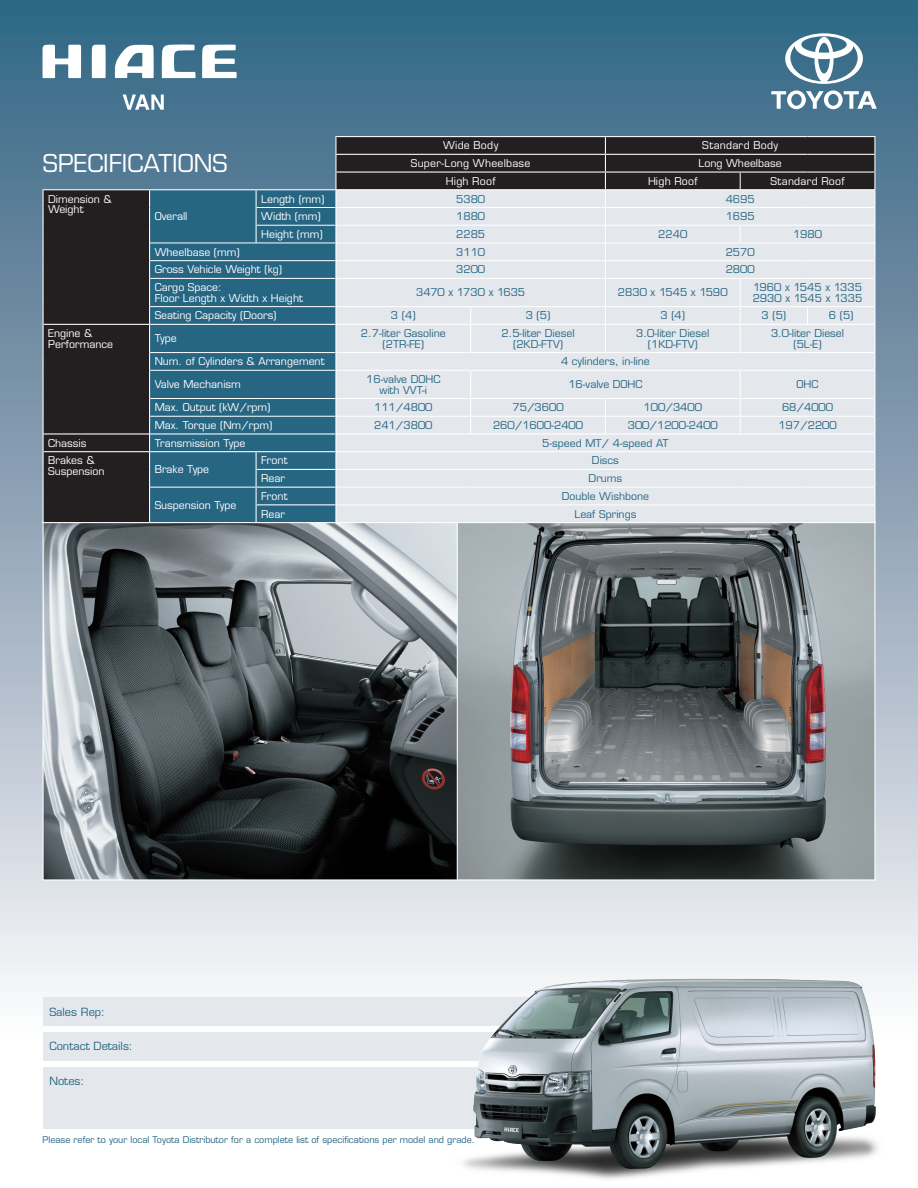
<style>
.page{position:relative;width:918px;height:1188px;background:#fff}
.page>*{position:absolute;margin:0;border:0;box-sizing:border-box;transform-origin:0 0}
.t1{font:24px "Eurostile LT Std";color:#fff}
.t2{font:11.1px "Eurostile LT Std";color:#266683}
.t3{font:10.5px/10.5px "Eurostile LT Std";color:#266683;text-align:center}
.t4{font:10.5px/10.5px "Eurostile LT Std";color:#fff}
.t5{font:10.5px "Eurostile LT Std";letter-spacing:.025em;color:#fff}
.t6{font:10.5px "Eurostile LT Std";letter-spacing:.02em;color:#fff}
.t7{font:9px "Eurostile LT Std";color:#266683}
</style>
<div class="page">
<div style="left:0;top:0;width:918px;height:1188px;background:linear-gradient(to bottom,#336181,#fff)"></div>
<div style="left:43px;top:997px;width:654px;height:29px;background:#e4e8ed"></div>
<div style="left:43px;top:1032px;width:654px;height:29px;background:#e4e8ed"></div>
<div style="left:43px;top:1067px;width:654px;height:62px;background:#e4e8ed"></div>
<img style="left:45px;top:523px;width:412px;height:355px">
<img style="left:459px;top:523px;width:414px;height:355px">
<div style="left:150px;top:190px;width:185px;height:332px;background:#266683"></div>
<hr style="left:257px;top:207px;width:78px;height:1px;background:#fff">
<hr style="left:257px;top:225px;width:78px;height:1px;background:#fff">
<hr style="left:150px;top:243px;width:106px;height:1px;background:#fff">
<hr style="left:256px;top:243px;width:79px;height:1px;background:#fff">
<hr style="left:150px;top:260px;width:106px;height:1px;background:#fff">
<hr style="left:256px;top:260px;width:79px;height:1px;background:#fff">
<hr style="left:150px;top:278px;width:106px;height:1px;background:#fff">
<hr style="left:256px;top:278px;width:79px;height:1px;background:#fff">
<hr style="left:150px;top:306px;width:106px;height:1px;background:#fff">
<hr style="left:256px;top:306px;width:79px;height:1px;background:#fff">
<hr style="left:150px;top:352px;width:106px;height:1px;background:#fff">
<hr style="left:256px;top:352px;width:79px;height:1px;background:#fff">
<hr style="left:150px;top:370px;width:106px;height:1px;background:#fff">
<hr style="left:256px;top:370px;width:79px;height:1px;background:#fff">
<hr style="left:150px;top:398px;width:106px;height:1px;background:#fff">
<hr style="left:256px;top:398px;width:79px;height:1px;background:#fff">
<hr style="left:150px;top:416px;width:106px;height:1px;background:#fff">
<hr style="left:256px;top:416px;width:79px;height:1px;background:#fff">
<hr style="left:150px;top:487px;width:106px;height:1px;background:#fff">
<hr style="left:150px;top:324px;width:106px;height:1px;background:#fff">
<hr style="left:256px;top:324px;width:79px;height:1px;background:#fff">
<hr style="left:150px;top:433px;width:106px;height:2px;background:#fff">
<hr style="left:256px;top:433px;width:79px;height:2px;background:#fff">
<hr style="left:150px;top:451px;width:106px;height:1px;background:#fff">
<hr style="left:256px;top:451px;width:79px;height:1px;background:#fff">
<hr style="left:257px;top:469px;width:78px;height:1px;background:#fff">
<hr style="left:257px;top:487px;width:78px;height:1px;background:#fff">
<hr style="left:257px;top:504px;width:78px;height:1px;background:#fff">
<hr style="left:335px;top:136px;width:136px;height:1px;background:#fff">
<hr style="left:471px;top:136px;width:134px;height:1px;background:#fff">
<hr style="left:605px;top:136px;width:135px;height:1px;background:#fff">
<hr style="left:740px;top:136px;width:68px;height:1px;background:#fff">
<hr style="left:808px;top:136px;width:67px;height:1px;background:#fff">
<hr style="left:43px;top:189px;width:107px;height:1px;background:#fff">
<hr style="left:150px;top:189px;width:106px;height:1px;background:#fff">
<hr style="left:256px;top:189px;width:80px;height:1px;background:#fff">
<svg style="left:256px;top:190px;width:1px;height:53px"></svg>
<div style="left:43px;top:190px;width:107px;height:333px;background:#231f20"></div>
<hr style="left:150px;top:522px;width:106px;height:1px;background:#fff">
<svg style="left:256px;top:452px;width:1px;height:70px"></svg>
<svg style="left:335px;top:137px;width:540px;height:385px;background:#cccfd3"></svg>
<hr style="left:256px;top:522px;width:80px;height:1px;background:#fff">
<hr style="left:336px;top:522px;width:135px;height:1px;background:#fff">
<hr style="left:471px;top:522px;width:134px;height:1px;background:#fff">
<hr style="left:605px;top:522px;width:135px;height:1px;background:#fff">
<hr style="left:740px;top:522px;width:68px;height:1px;background:#fff">
<hr style="left:808px;top:522px;width:67px;height:1px;background:#fff">
<svg style="left:771px;top:90px;width:106px;height:19px"></svg>
<svg style="left:785px;top:33px;width:78px;height:51px"></svg>
<svg style="left:123px;top:95px;width:41px;height:15px"></svg>
<svg style="left:115px;top:45px;width:39px;height:33px"></svg>
<svg style="left:202px;top:45px;width:35px;height:33px"></svg>
<svg style="left:162px;top:45px;width:33px;height:33px"></svg>
<svg style="left:43px;top:45px;width:38px;height:33px"></svg>
<svg style="left:92px;top:45px;width:14px;height:33px"></svg>
<img style="left:438px;top:962px;width:453px;height:226px">
<p class="t1" style="left:43px;top:149px;width:186px">SPECIFICATIONS</p>
<p class="t4" style="left:48px;top:194px;width:65px">Dimension &amp;<br>Weight</p>
<p class="t4" style="left:155px;top:211px;width:34px">Overall</p>
<p class="t5" style="left:443px;top:139px;width:57px">Wide Body</p>
<p class="t5" style="left:702px;top:139px;width:77px">Standard Body</p>
<p class="t5" style="left:411px;top:157px;width:121px">Super-Long Wheelbase</p>
<p class="t4" style="left:699px;top:158px;width:85px">Long Wheelbase</p>
<p class="t6" style="left:446px;top:175px;width:51px">High Roof</p>
<p class="t6" style="left:648px;top:175px;width:51px">High Roof</p>
<p class="t5" style="left:770px;top:175px;width:76px">Standard Roof</p>
<p class="t4" style="left:261px;top:194px;width:65px">Length (mm)</p>
<p class="t3" style="left:456px;top:194px;width:30px">5380</p>
<p class="t3" style="left:726px;top:194px;width:30px">4695</p>
<p class="t4" style="left:261px;top:211px;width:61px">Width (mm)</p>
<p class="t3" style="left:456px;top:211px;width:30px">1880</p>
<p class="t3" style="left:726px;top:211px;width:30px">1695</p>
<p class="t4" style="left:261px;top:229px;width:63px">Height (mm)</p>
<p class="t3" style="left:456px;top:229px;width:30px">2285</p>
<p class="t3" style="left:658px;top:229px;width:30px">2240</p>
<p class="t3" style="left:793px;top:229px;width:30px">1980</p>
<p class="t4" style="left:155px;top:247px;width:87px">Wheelbase (mm)</p>
<p class="t3" style="left:456px;top:247px;width:30px">3110</p>
<p class="t3" style="left:726px;top:247px;width:30px">2570</p>
<p class="t4" style="left:155px;top:264px;width:129px">Gross Vehicle Weight (kg)</p>
<p class="t3" style="left:456px;top:264px;width:30px">3200</p>
<p class="t3" style="left:726px;top:264px;width:30px">2800</p>
<p class="t4" style="left:155px;top:282px;width:150px">Cargo Space:<br>Floor Length x Width x Height</p>
<p class="t3" style="left:416px;top:287px;width:110px">3470 x 1730 x 1635</p>
<p class="t3" style="left:618px;top:287px;width:111px">2830 x 1545 x 1590</p>
<p class="t3" style="left:753px;top:282px;width:110px">1960 x 1545 x 1335</p>
<p class="t3" style="left:753px;top:293px;width:111px">2930 x 1545 x 1335</p>
<p class="t4" style="left:155px;top:310px;width:123px">Seating Capacity (Doors)</p>
<p class="t3" style="left:391px;top:310px;width:26px">3 (4)</p>
<p class="t3" style="left:526px;top:310px;width:26px">3 (5)</p>
<p class="t3" style="left:660px;top:310px;width:26px">3 (4)</p>
<p class="t3" style="left:762px;top:310px;width:26px">3 (5)</p>
<p class="t3" style="left:829px;top:310px;width:26px">6 (5)</p>
<p class="t4" style="left:48px;top:328px;width:66px">Engine &amp;<br>Performance</p>
<p class="t4" style="left:155px;top:333px;width:23px">Type</p>
<p class="t3" style="left:361px;top:328px;width:86px">2.7-liter Gasoline (2TR-FE)</p>
<p class="t3" style="left:502px;top:328px;width:75px">2.5-liter Diesel (2KD-FTV)</p>
<p class="t3" style="left:636px;top:328px;width:75px">3.0-liter Diesel (1KD-FTV)</p>
<p class="t3" style="left:771px;top:328px;width:75px">3.0-liter Diesel (5L-E)</p>
<p class="t4" style="left:155px;top:356px;width:171px">Num. of Cylinders &amp; Arrangement</p>
<p class="t3" style="left:561px;top:356px;width:90px">4 cylinders, in-line</p>
<p class="t4" style="left:155px;top:379px;width:88px">Valve Mechanism</p>
<p class="t3" style="left:366px;top:374px;width:76px">16-valve DOHC with VVT-i</p>
<p class="t3" style="left:568px;top:379px;width:76px">16-valve DOHC</p>
<p class="t3" style="left:797px;top:379px;width:23px">OHC</p>
<p class="t4" style="left:155px;top:402px;width:117px">Max. Output (kW/rpm)</p>
<p class="t3" style="left:374px;top:402px;width:60px">111/4800</p>
<p class="t3" style="left:513px;top:402px;width:53px">75/3600</p>
<p class="t3" style="left:644px;top:402px;width:60px">100/3400</p>
<p class="t3" style="left:782px;top:402px;width:53px">68/4000</p>
<p class="t4" style="left:155px;top:420px;width:119px">Max. Torque (Nm/rpm)</p>
<p class="t3" style="left:374px;top:420px;width:60px">241/3800</p>
<p class="t3" style="left:493px;top:420px;width:92px">260/1600-2400</p>
<p class="t3" style="left:628px;top:420px;width:92px">300/1200-2400</p>
<p class="t3" style="left:778px;top:420px;width:60px">197/2200</p>
<p class="t4" style="left:48px;top:438px;width:40px">Chassis</p>
<p class="t4" style="left:155px;top:438px;width:92px">Transmission Type</p>
<p class="t3" style="left:542px;top:438px;width:128px">5-speed MT/ 4-speed AT</p>
<p class="t4" style="left:48px;top:455px;width:58px">Brakes &amp;<br>Suspension</p>
<p class="t4" style="left:155px;top:464px;width:56px">Brake Type</p>
<p class="t4" style="left:261px;top:455px;width:28px">Front</p>
<p class="t3" style="left:592px;top:455px;width:28px">Discs</p>
<p class="t4" style="left:261px;top:473px;width:25px">Rear</p>
<p class="t3" style="left:589px;top:473px;width:35px">Drums</p>
<p class="t4" style="left:155px;top:500px;width:83px">Suspension Type</p>
<p class="t4" style="left:261px;top:491px;width:28px">Front</p>
<p class="t3" style="left:562px;top:491px;width:89px">Double Wishbone</p>
<p class="t4" style="left:261px;top:509px;width:25px">Rear</p>
<p class="t3" style="left:575px;top:509px;width:63px">Leaf Springs</p>
<p class="t2" style="left:49px;top:1005px;width:57px">Sales Rep:</p>
<p class="t2" style="left:49px;top:1039px;width:85px">Contact Details:</p>
<p class="t2" style="left:49px;top:1074px;width:36px">Notes:</p>
<p class="t7" style="left:43px;top:1135px;width:434px">Please refer to your local Toyota Distributor for a complete list of specifications per model and grade.</p>
</div>
